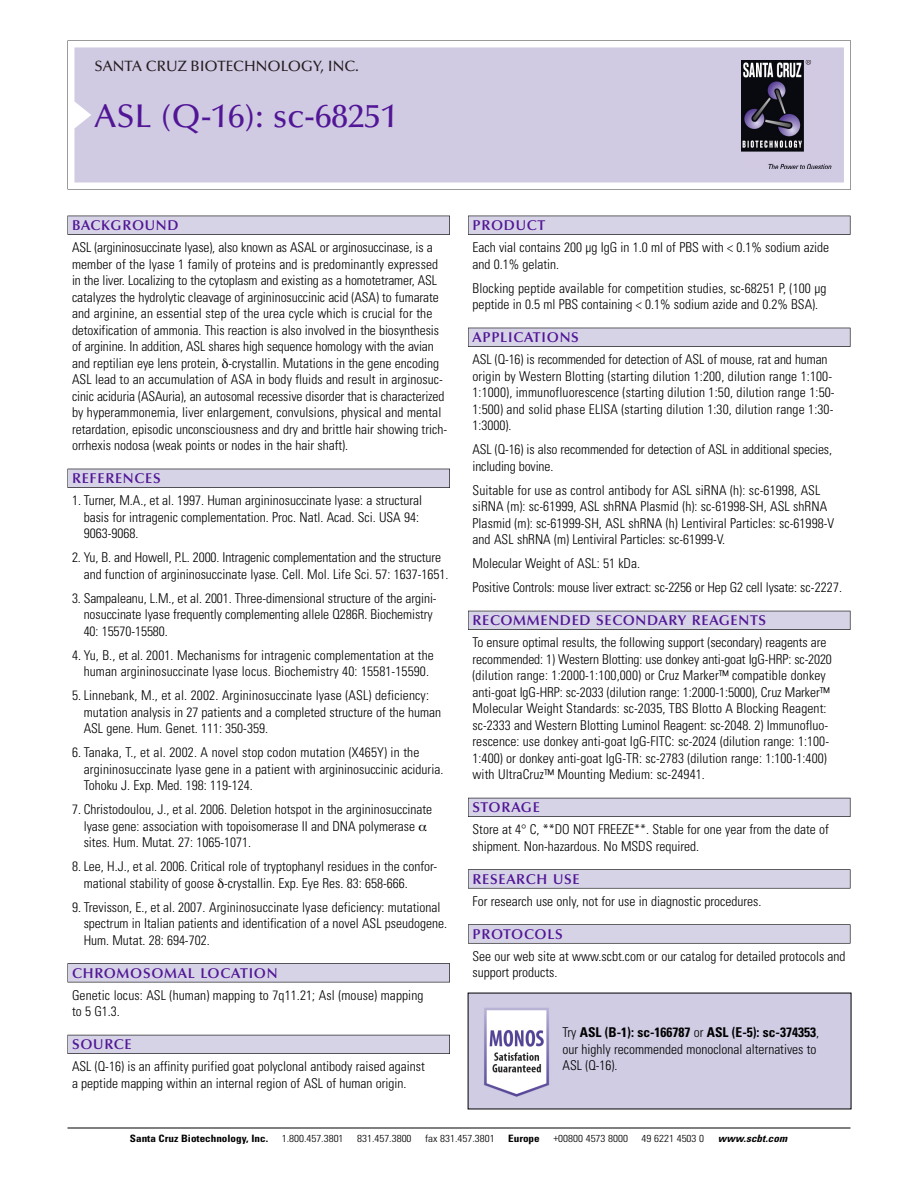
<style>
.page{position:relative;width:918px;height:1188px;background:#fff}
.page>*{position:absolute;margin:0;border:0;box-sizing:border-box;transform-origin:0 0}
.t1{font:500 33px "Optima";color:#511695}
.t2{font:500 15px "Optima";color:#231f20}
.t3{font:600 14.25px "Optima";letter-spacing:.05em;color:#511695}
.t4{font:300 condensed 13.5px/16.5px "Univers";color:#000}
.t5{font:300 condensed 10.2px "Univers";color:#000;scale:1.1 1}
.t6{font:700 condensed 10.2px "Univers";color:#000;scale:1.1 1}
.t7{font:italic 700 condensed 10.2px "Univers";letter-spacing:.005em;color:#000;scale:1.1 1}
.s1{font-weight:700}
</style>
<div class="page">
<svg style="left:68px;top:40px;width:783px;height:149px"></svg>
<div style="left:74px;top:47px;width:770px;height:135px;background:#d1cae3"></div>
<img style="left:741px;top:60px;width:90px;height:108px">
<div style="left:68px;top:216px;width:382px;height:19px;background:#525155"></div>
<div style="left:68px;top:216px;width:381px;height:18px;background:#d7d3e7"></div>
<div style="left:68px;top:469px;width:382px;height:19px;background:#515055"></div>
<div style="left:68px;top:469px;width:381px;height:18px;background:#d7d3e7"></div>
<div style="left:68px;top:963px;width:382px;height:19px;background:#545357"></div>
<div style="left:68px;top:964px;width:381px;height:18px;background:#d7d3e7"></div>
<div style="left:68px;top:1035px;width:382px;height:19px;background:#54535a"></div>
<div style="left:68px;top:1035px;width:381px;height:18px;background:#d7d3e7"></div>
<div style="left:468px;top:216px;width:382px;height:19px;background:#525155"></div>
<div style="left:468px;top:216px;width:382px;height:18px;background:#d7d3e7"></div>
<div style="left:468px;top:328px;width:382px;height:19px;background:#515055"></div>
<div style="left:468px;top:328px;width:382px;height:18px;background:#d7d3e7"></div>
<div style="left:468px;top:611px;width:382px;height:19px;background:#525158"></div>
<div style="left:468px;top:611px;width:382px;height:18px;background:#d7d3e7"></div>
<div style="left:468px;top:798px;width:382px;height:19px;background:#54535a"></div>
<div style="left:468px;top:798px;width:382px;height:18px;background:#d7d3e7"></div>
<svg style="left:468px;top:869px;width:382px;height:20px"></svg>
<div style="left:468px;top:870px;width:382px;height:18px;background:#d7d3e7"></div>
<div style="left:468px;top:924px;width:382px;height:20px;background:#666667"></div>
<div style="left:468px;top:925px;width:382px;height:18px;background:#d7d3e7"></div>
<hr style="left:68px;top:1128px;width:782px;height:1px;background:#000">
<img style="left:470px;top:995px;width:379px;height:112px">
<p class="t2" style="left:94px;top:61px;width:266px">SANTA CRUZ BIOTECHNOLOGY, INC.</p>
<h1 class="t1" style="left:94px;top:103px;width:305px">ASL (Q-16): sc-68251</h1>
<p class="t3" style="left:72px;top:219px;width:108px">BACKGROUND</p>
<p class="t4" style="left:72px;top:240px;width:377px">ASL (argininosuccinate lyase), also known as ASAL or arginosuccinase, is a member of the lyase 1 family of proteins and is predominantly expressed in the liver. Localizing to the cytoplasm and existing as a homotetramer, ASL catalyzes the hydrolytic cleavage of argininosuccinic acid (ASA) to fumarate and arginine, an essential step of the urea cycle which is crucial for the detoxification of ammonia. This reaction is also involved in the biosynthesis of arginine. In addition, ASL shares high sequence homology with the avian and reptilian eye lens protein, -crystallin. Mutations in the gene encoding ASL lead to an accumulation of ASA in body fluids and result in arginosuc&shy;cinic aciduria (ASAuria), an autosomal recessive disorder that is characterized by hyperammonemia, liver enlargement, convulsions, physical and mental retardation, episodic unconsciousness and dry and brittle hair showing trich&shy;orrhexis nodosa (weak points or nodes in the hair shaft).</p>
<p class="t3" style="left:72px;top:473px;width:90px">REFERENCES</p>
<p class="t4" style="left:84px;top:493px;width:340px;text-indent:-12px">1. Turner, M.A., et al. 1997. Human argininosuccinate lyase: a structural basis for intragenic complementation. Proc. Natl. Acad. Sci. USA 94:<br>9063-9068.</p>
<p class="t4" style="left:84px;top:550px;width:366px;text-indent:-12px">2. Yu, B. and Howell, P.L. 2000. Intragenic complementation and the structure and function of argininosuccinate lyase. Cell. Mol. Life Sci. 57: 1637-1651.</p>
<p class="t4" style="left:84px;top:591px;width:355px;text-indent:-12px">3. Sampaleanu, L.M., et al. 2001. Three-dimensional structure of the argini&shy;nosuccinate lyase frequently complementing allele Q286R. Biochemistry<br>40: 15570-15580.</p>
<p class="t4" style="left:72px;top:648px;width:363px;text-align:center">4. Yu, B., et al. 2001. Mechanisms for intragenic complementation at the human argininosuccinate lyase locus. Biochemistry 40: 15581-15590.</p>
<p class="t4" style="left:84px;top:688px;width:359px;text-indent:-12px">5. Linnebank, M., et al. 2002. Argininosuccinate lyase (ASL) deficiency: mutation analysis in 27 patients and a completed structure of the human<br>ASL gene. Hum. Genet. 111: 350-359.</p>
<p class="t4" style="left:84px;top:745px;width:361px;text-indent:-12px">6. Tanaka, T., et al. 2002. A novel stop codon mutation (X465Y) in the argininosuccinate lyase gene in a patient with argininosuccinic aciduria.<br>Tohoku J. Exp. Med. 198: 119-124.</p>
<p class="t4" style="left:84px;top:802px;width:350px;text-indent:-12px">7. Christodoulou, J., et al. 2006. Deletion hotspot in the argininosuccinate lyase gene: association with topoisomerase II and DNA polymerase sites. Hum. Mutat. 27: 1065-1071.</p>
<p class="t4" style="left:84px;top:859px;width:355px;text-indent:-12px">8. Lee, H.J., et al. 2006. Critical role of tryptophanyl residues in the confor&shy;mational stability of goose -crystallin. Exp. Eye Res. 83: 658-666.</p>
<p class="t4" style="left:84px;top:900px;width:365px;text-indent:-12px">9. Trevisson, E., et al. 2007. Argininosuccinate lyase deficiency: mutational spectrum in Italian patients and identification of a novel ASL pseudogene.<br>Hum. Mutat. 28: 694-702.</p>
<p class="t3" style="left:72px;top:967px;width:207px">CHROMOSOMAL LOCATION</p>
<p class="t4" style="left:72px;top:988px;width:353px">Genetic locus: ASL (human) mapping to 7q11.21; Asl (mouse) mapping to 5 G1.3.</p>
<p class="t3" style="left:72px;top:1039px;width:61px">SOURCE</p>
<p class="t4" style="left:72px;top:1059px;width:354px">ASL (Q-16) is an affinity purified goat polyclonal antibody raised against a peptide mapping within an internal region of ASL of human origin.</p>
<p class="t3" style="left:473px;top:219px;width:74px">PRODUCT</p>
<p class="t4" style="left:473px;top:240px;width:358px">Each vial contains 200 µg IgG in 1.0 ml of PBS with &lt; 0.1% sodium azide and 0.1% gelatin.</p>
<p class="t4" style="left:473px;top:281px;width:356px">Blocking peptide available for competition studies, sc-68251 P, (100 µg peptide in 0.5 ml PBS containing &lt; 0.1% sodium azide and 0.2% BSA).</p>
<p class="t3" style="left:473px;top:332px;width:108px">APPLICATIONS</p>
<p class="t4" style="left:473px;top:352px;width:364px">ASL (Q-16) is recommended for detection of ASL of mouse, rat and human origin by Western Blotting (starting dilution 1:200, dilution range 1:100- 1:1000), immunofluorescence (starting dilution 1:50, dilution range 1:50- 1:500) and solid phase ELISA (starting dilution 1:30, dilution range 1:30- 1:3000).</p>
<p class="t4" style="left:473px;top:442px;width:361px">ASL (Q-16) is also recommended for detection of ASL in additional species, including bovine.</p>
<p class="t4" style="left:473px;top:483px;width:363px">Suitable for use as control antibody for ASL siRNA (h): sc-61998, ASL siRNA (m): sc-61999, ASL shRNA Plasmid (h): sc-61998-SH, ASL shRNA Plasmid (m): sc-61999-SH, ASL shRNA (h) Lentiviral Particles: sc-61998-V and ASL shRNA (m) Lentiviral Particles: sc-61999-V.</p>
<p class="t4" style="left:473px;top:553px;width:371px;line-height:24px">Molecular Weight of ASL: 51 kDa.<br>Positive Controls: mouse liver extract: sc-2256 or Hep G2 cell lysate: sc-2227.</p>
<p class="t3" style="left:473px;top:615px;width:295px">RECOMMENDED SECONDARY REAGENTS</p>
<p class="t4" style="left:473px;top:635px;width:361px">To ensure optimal results, the following support (secondary) reagents are recommended: 1) Western Blotting: use donkey anti-goat IgG-HRP: sc-2020 (dilution range: 1:2000-1:100,000) or Cruz Marker™ compatible donkey anti-goat IgG-HRP: sc-2033 (dilution range: 1:2000-1:5000), Cruz Marker™ Molecular Weight Standards: sc-2035, TBS Blotto A Blocking Reagent: sc-2333 and Western Blotting Luminol Reagent: sc-2048. 2) Immunofluo&shy;rescence: use donkey anti-goat IgG-FITC: sc-2024 (dilution range: 1:100- 1:400) or donkey anti-goat IgG-TR: sc-2783 (dilution range: 1:100-1:400) with UltraCruz™ Mounting Medium: sc-24941.</p>
<p class="t3" style="left:473px;top:802px;width:69px">STORAGE</p>
<p class="t4" style="left:473px;top:822px;width:358px">Store at 4° C, **DO NOT FREEZE**. Stable for one year from the date of shipment. Non-hazardous. No MSDS required.</p>
<p class="t3" style="left:473px;top:873px;width:109px">RESEARCH USE</p>
<p class="t4" style="left:473px;top:894px;width:290px">For research use only, not for use in diagnostic procedures.</p>
<p class="t3" style="left:473px;top:928px;width:92px">PROTOCOLS</p>
<p class="t4" style="left:473px;top:949px;width:375px">See our web site at www.scbt.com or our catalog for detailed protocols and support products.</p>
<p class="t4" style="left:563px;top:1025px;width:258px">Try <span class="s1">ASL (B-1): sc-166787</span> or <span class="s1">ASL (E-5): sc-374353</span>, our highly recommended monoclonal alternatives to<br>ASL (Q-16).</p>
<p class="t6" style="left:130px;top:1135px;width:127px">Santa Cruz Biotechnology, Inc.</p>
<p class="t5" style="left:282px;top:1135px;width:58px">1.800.457.3801</p>
<p class="t5" style="left:357px;top:1135px;width:51px">831.457.3800</p>
<p class="t5" style="left:425px;top:1135px;width:65px">fax 831.457.3801</p>
<p class="t6" style="left:508px;top:1135px;width:30px">Europe</p>
<p class="t5" style="left:553px;top:1135px;width:69px">+00800 4573 8000</p>
<p class="t5" style="left:642px;top:1135px;width:58px">49 6221 4503 0</p>
<p class="t7" style="left:718px;top:1135px;width:64px">www.scbt.com</p>
</div>
